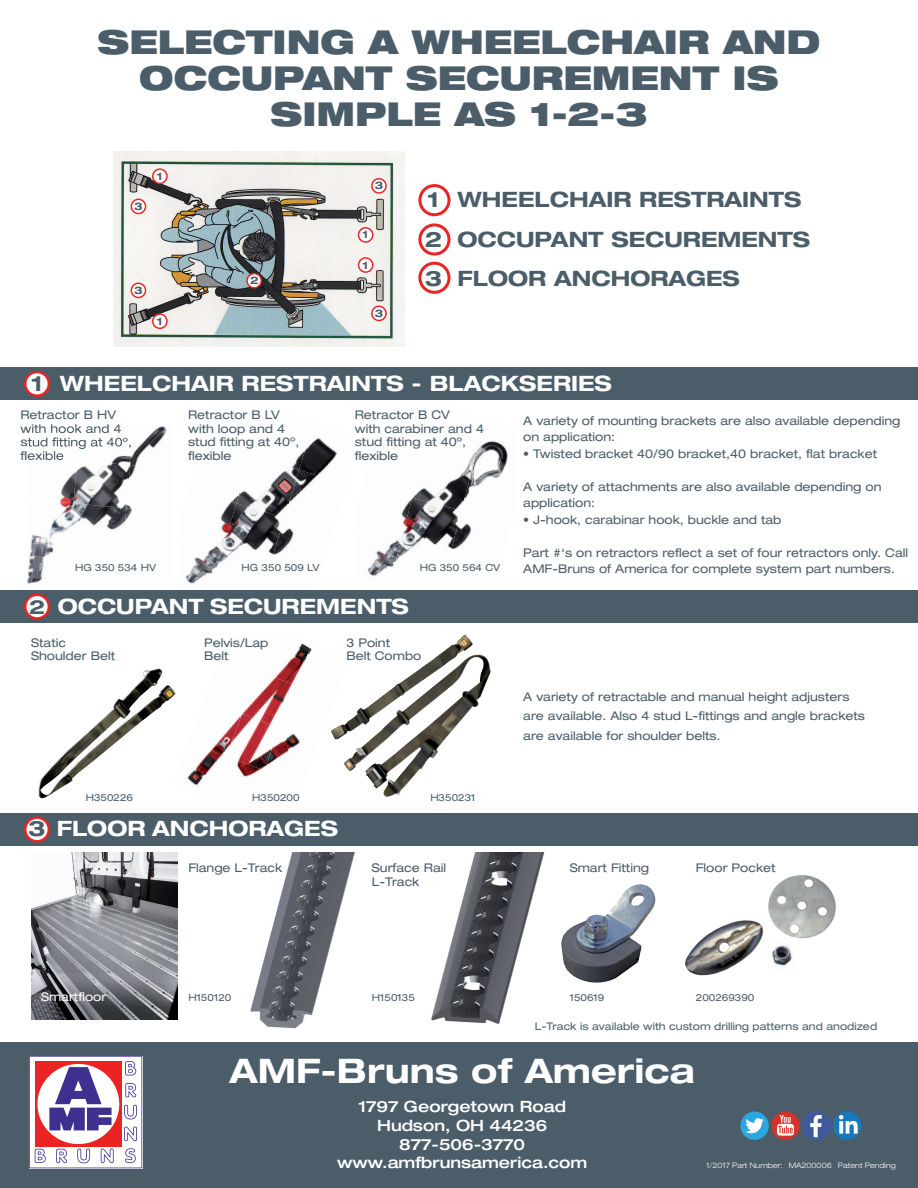
<style>
.page{position:relative;width:918px;height:1188px;background:#fff}
.page>*{position:absolute;margin:0;border:0;box-sizing:border-box;transform-origin:0 0}
.t1{font:700 expanded 33.9px "Helvetica Neue";color:#fff}
.t2{font:900 expanded 33px/36px "Helvetica Neue";color:#4a5d69;text-align:center}
.t3{font:700 expanded 21.15px "Helvetica Neue";color:#fff}
.t4{font:700 expanded 21.15px/39.2px "Helvetica Neue";color:#4a5d69}
.t5{font:500 expanded 15.6px/18.6px "Helvetica Neue";color:#fff;text-align:center}
.t6{font:expanded 12px/13.5px "Helvetica Neue";color:#4a5d69}
.t7{font:expanded 12px "Helvetica Neue";color:#fff}
.t8{font:expanded 10.5px "Helvetica Neue";color:#4a5d69}
.t9{font:700 expanded 10.35px "Helvetica Neue";color:#4a5d69}
.t10{font:expanded 9.75px "Helvetica Neue";color:#4a5d69}
.t11{font:300 expanded 7.5px "Helvetica Neue";color:#fff}
.s1{color:#4a5d69}
.s2{font-size:19.5px;color:#4a5d69}
</style>
<div class="page">
<img style="left:473px;top:441px;width:35px;height:23px">
<img style="left:412px;top:455px;width:61px;height:43px">
<img style="left:461px;top:464px;width:45px;height:40px">
<img style="left:400px;top:498px;width:61px;height:46px">
<img style="left:449px;top:510px;width:23px;height:40px">
<img style="left:368px;top:538px;width:32px;height:38px">
<img style="left:390px;top:544px;width:60px;height:32px">
<img style="left:443px;top:557px;width:7px;height:19px">
<img style="left:299px;top:438px;width:38px;height:32px">
<img style="left:236px;top:456px;width:63px;height:47px">
<img style="left:284px;top:470px;width:40px;height:38px">
<img style="left:220px;top:497px;width:16px;height:33px">
<img style="left:222px;top:503px;width:62px;height:48px">
<img style="left:270px;top:518px;width:24px;height:37px">
<img style="left:179px;top:541px;width:43px;height:50px">
<img style="left:210px;top:551px;width:60px;height:40px">
<img style="left:262px;top:566px;width:56px;height:25px">
<img style="left:334px;top:634px;width:150px;height:138px">
<img style="left:281px;top:653px;width:15px;height:18px">
<img style="left:296px;top:643px;width:54px;height:57px">
<img style="left:242px;top:671px;width:54px;height:43px">
<img style="left:280px;top:686px;width:54px;height:51px">
<img style="left:217px;top:733px;width:9px;height:9px">
<img style="left:226px;top:714px;width:50px;height:42px">
<img style="left:264px;top:728px;width:54px;height:39px">
<img style="left:187px;top:742px;width:39px;height:44px">
<img style="left:210px;top:756px;width:54px;height:30px">
<img style="left:248px;top:770px;width:16px;height:16px">
<div style="left:0;top:368px;width:918px;height:32px;background:#4a5d69"></div>
<div style="left:0;top:591px;width:918px;height:32px;background:#4a5d69"></div>
<div style="left:0;top:813px;width:918px;height:33px;background:#4a5d69"></div>
<img style="left:431px;top:852px;width:183px;height:172px">
<img style="left:250px;top:852px;width:105px;height:177px">
<img style="left:114px;top:152px;width:290px;height:194px">
<div style="left:0;top:1043px;width:918px;height:145px;background:#4a5d69"></div>
<svg style="left:29px;top:1056px;width:113px;height:112px;background:#cca4bb"></svg>
<svg style="left:372px;top:179px;width:14px;height:14px"></svg>
<div style="left:371px;top:178px;width:16px;height:16px;border:1px solid #ec2323;border-radius:50%"></div>
<svg style="left:153px;top:169px;width:14px;height:14px"></svg>
<div style="left:152px;top:168px;width:16px;height:16px;border:1px solid #ec2323;border-radius:50%"></div>
<div style="left:359px;top:228px;width:14px;height:14px;background:#fff;border-radius:50%"></div>
<div style="left:358px;top:227px;width:15px;height:16px;border:1px solid #ec2323;border-radius:50%"></div>
<div style="left:359px;top:258px;width:14px;height:14px;background:#fff;border-radius:50%"></div>
<div style="left:358px;top:257px;width:15px;height:16px;border:1px solid #ec2323;border-radius:50%"></div>
<svg style="left:153px;top:314px;width:14px;height:14px"></svg>
<div style="left:152px;top:313px;width:16px;height:16px;border:1px solid #ec2323;border-radius:50%"></div>
<svg style="left:247px;top:274px;width:14px;height:14px"></svg>
<div style="left:246px;top:273px;width:16px;height:16px;border:1px solid #ec2323;border-radius:50%"></div>
<svg style="left:372px;top:306px;width:14px;height:15px"></svg>
<div style="left:371px;top:306px;width:16px;height:15px;border:1px solid #ec2323;border-radius:50%"></div>
<div style="left:131px;top:283px;width:15px;height:14px;background:#fff;border-radius:50%"></div>
<div style="left:131px;top:283px;width:15px;height:15px;border:1px solid #ec2323;border-radius:50%"></div>
<div style="left:131px;top:199px;width:15px;height:15px;background:#fff;border-radius:50%"></div>
<div style="left:131px;top:199px;width:15px;height:15px;border:1px solid #ec2323;border-radius:50%"></div>
<div style="left:418px;top:184px;width:33px;height:32px;border:3px solid #ec2323;border-radius:50%"></div>
<div style="left:25px;top:372px;width:24px;height:24px;background:#fff;border-radius:50%"></div>
<div style="left:24px;top:371px;width:26px;height:26px;border:2px solid #ec2323;border-radius:50%"></div>
<svg style="left:25px;top:595px;width:24px;height:23px"></svg>
<div style="left:24px;top:594px;width:26px;height:26px;border:2px solid #ec2323;border-radius:50%"></div>
<div style="left:25px;top:818px;width:24px;height:23px;background:#fff;border-radius:50%"></div>
<div style="left:24px;top:816px;width:26px;height:26px;border:2px solid #ec2323;border-radius:50%"></div>
<div style="left:418px;top:223px;width:33px;height:33px;border:3px solid #ec2323;border-radius:50%"></div>
<div style="left:418px;top:262px;width:33px;height:32px;border:3px solid #ec2323;border-radius:50%"></div>
<img style="left:602px;top:884px;width:39px;height:32px">
<img style="left:685px;top:875px;width:151px;height:100px">
<img style="left:766px;top:938px;width:30px;height:35px">
<img style="left:31px;top:852px;width:147px;height:167px">
<div style="left:802px;top:1112px;width:29px;height:28px;background:#3f599e;border-radius:50%"></div>
<svg style="left:810px;top:1115px;width:12px;height:22px"></svg>
<div style="left:833px;top:1112px;width:28px;height:28px;background:#1679bb;border-radius:50%"></div>
<svg style="left:839px;top:1115px;width:19px;height:19px"></svg>
<div style="left:740px;top:1112px;width:29px;height:28px;background:#2ba7df;border-radius:50%"></div>
<svg style="left:745px;top:1118px;width:19px;height:15px"></svg>
<div style="left:771px;top:1112px;width:29px;height:28px;background:#d0342a;border-radius:50%"></div>
<svg style="left:777px;top:1115px;width:17px;height:21px"></svg>
<img style="left:37px;top:433px;width:34px;height:24px">
<img style="left:88px;top:433px;width:42px;height:27px">
<img style="left:130px;top:426px;width:37px;height:39px">
<img style="left:31px;top:460px;width:42px;height:39px">
<img style="left:73px;top:460px;width:57px;height:43px">
<img style="left:126px;top:465px;width:10px;height:43px">
<img style="left:30px;top:499px;width:43px;height:44px">
<img style="left:69px;top:503px;width:57px;height:40px">
<img style="left:122px;top:508px;width:10px;height:35px">
<img style="left:27px;top:543px;width:27px;height:41px">
<img style="left:27px;top:425px;width:46px;height:8px">
<img style="left:73px;top:425px;width:48px;height:8px">
<img style="left:27px;top:438px;width:51px;height:11px">
<img style="left:78px;top:438px;width:53px;height:11px">
<img style="left:27px;top:451px;width:36px;height:9px">
<h2 class="t2" style="left:98px;top:22px;width:724px">SELECTING A WHEELCHAIR AND<br>OCCUPANT SECUREMENT IS<br>SIMPLE AS 1-2-3</h2>
<p class="t9" style="left:134px;top:200px;width:10px">3</p>
<p class="t9" style="left:157px;top:170px;width:7px">1</p>
<p class="t9" style="left:134px;top:284px;width:10px">3</p>
<p class="t9" style="left:157px;top:315px;width:7px">1</p>
<p class="t9" style="left:250px;top:274px;width:10px">2</p>
<p class="t9" style="left:375px;top:179px;width:10px">3</p>
<p class="t9" style="left:363px;top:228px;width:7px">1</p>
<p class="t9" style="left:363px;top:258px;width:7px">1</p>
<p class="t9" style="left:375px;top:307px;width:10px">3</p>
<h3 class="t4" style="left:425px;top:180px;width:387px">1 WHEELCHAIR RESTRAINTS<br>2 OCCUPANT SECUREMENTS<br>3 FLOOR ANCHORAGES</h3>
<h3 class="t3" style="left:31px;top:370px;width:582px"><span class="s1">1</span> WHEELCHAIR RESTRAINTS - BLACKSERIES</h3>
<p class="t6" style="left:21px;top:408px;width:102px">Retractor B HV with hook and 4</p>
<p class="t6" style="left:355px;top:408px;width:131px">Retractor B CV<br>with carabiner and 4 stud fitting at 40º, flexible</p>
<p class="t6" style="left:188px;top:408px;width:113px">Retractor B LV with loop and 4 stud fitting at 40º, flexible</p>
<p class="t10" style="left:75px;top:562px;width:82px">HG 350 534 HV</p>
<p class="t10" style="left:242px;top:562px;width:79px">HG 350 509 LV</p>
<p class="t10" style="left:420px;top:562px;width:82px">HG 350 564 CV</p>
<h3 class="t3" style="left:29px;top:593px;width:381px"><span class="s2">2</span> OCCUPANT SECUREMENTS</h3>
<p class="t6" style="left:31px;top:635px;width:86px">Static<br>Shoulder Belt</p>
<p class="t6" style="left:204px;top:635px;width:66px">Pelvis/Lap<br>Belt</p>
<p class="t6" style="left:346px;top:635px;width:77px">3 Point<br>Belt Combo</p>
<p class="t10" style="left:86px;top:792px;width:49px">H350226</p>
<p class="t10" style="left:252px;top:792px;width:49px">H350200</p>
<p class="t10" style="left:430px;top:792px;width:47px">H350231</p>
<h3 class="t3" style="left:28px;top:816px;width:312px"><span class="s1">3</span> FLOOR ANCHORAGES</h3>
<p class="t6" style="left:188px;top:861px;width:95px">Flange L-Track</p>
<p class="t6" style="left:372px;top:861px;width:76px">Surface Rail<br>L-Track</p>
<p class="t6" style="left:523px;top:412px;width:379px;line-height:16.5px">A variety of mounting brackets are also available depending on application:</p>
<p class="t6" style="left:523px;top:446px;width:355px">• Twisted bracket 40/90 bracket,40 bracket, flat bracket</p>
<p class="t6" style="left:523px;top:478px;width:360px;line-height:16.5px">A variety of attachments are also available depending on application:</p>
<p class="t6" style="left:523px;top:512px;width:260px">• J-hook, carabinar hook, buckle and tab</p>
<p class="t6" style="left:523px;top:544px;width:386px;line-height:16.5px">Part #‘s on retractors reflect a set of four retractors only. Call<br>AMF-Bruns of America for complete system part numbers.</p>
<p class="t6" style="left:523px;top:686px;width:343px;line-height:19.5px">A variety of retractable and manual height adjusters are available. Also 4 stud L-fittings and angle brackets are available for shoulder belts.</p>
<p class="t6" style="left:570px;top:861px;width:81px">Smart Fitting</p>
<p class="t6" style="left:696px;top:861px;width:81px">Floor Pocket</p>
<p class="t7" style="left:41px;top:990px;width:67px">Smartfloor</p>
<p class="t10" style="left:188px;top:992px;width:45px">H150120</p>
<p class="t10" style="left:372px;top:992px;width:45px">H150135</p>
<p class="t10" style="left:570px;top:992px;width:36px">150619</p>
<p class="t10" style="left:696px;top:992px;width:60px">200269390</p>
<p class="t8" style="left:535px;top:1020px;width:344px">L-Track is available with custom drilling patterns and anodized</p>
<h1 class="t1" style="left:230px;top:1049px;width:467px">AMF-Bruns of America</h1>
<h3 class="t5" style="left:337px;top:1097px;width:252px">1797 Georgetown Road<br>Hudson, OH 44236<br>877-506-3770 www.amfbrunsamerica.com</h3>
<p class="t11" style="left:706px;top:1161px;width:191px">1/2017 Part Number: MA200006 Patent Pending</p>
</div>
